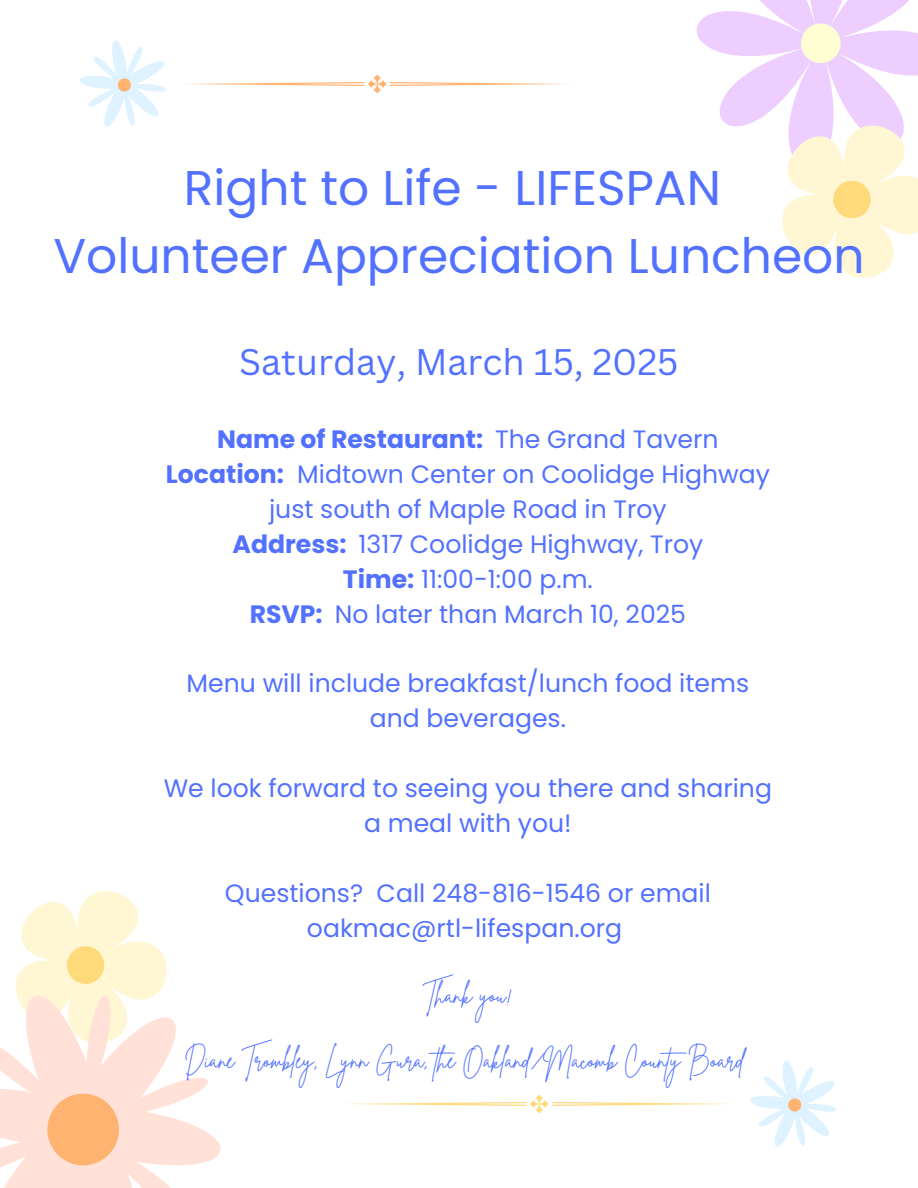
<style>
.page{position:relative;width:918px;height:1188px;background:#fff}
.page>*{position:absolute;margin:0;border:0;box-sizing:border-box;transform-origin:0 0}
.t1{font:48.75px/67.5px "Poppins";color:#5271ff;text-align:center}
.t2{font:36px "Canva Sans";color:#5271ff}
.t3{font:25.2px/34.8px "Poppins";color:#5271ff}
.t4{font:700 25.2px "Poppins";color:#5271ff}
.t5{font:23.55px "Brittany Signature";color:#5271ff}
.s1{font-weight:700}
</style>
<div class="page">
<svg style="left:696px;top:0;width:222px;height:127px;fill:#edceff"></svg>
<svg style="left:801px;top:24px;width:40px;height:39px;background:#fbf3db"></svg>
<svg style="left:738px;top:84px;width:180px;height:194px"></svg>
<svg style="left:21px;top:891px;width:145px;height:72px;fill:#fff7d3"></svg>
<svg style="left:67px;top:946px;width:37px;height:17px"></svg>
<svg style="left:0;top:963px;width:221px;height:225px;fill:#ffe1d7"></svg>
<svg style="left:47px;top:1094px;width:72px;height:71px;background:#ffbc85"></svg>
<svg style="left:79px;top:40px;width:492px;height:87px"></svg>
<svg style="left:346px;top:1060px;width:490px;height:87px"></svg>
<p class="t1" style="left:53px;top:155px;width:813px">Right to Life - LIFESPAN<br>Volunteer Appreciation Luncheon</p>
<p class="t2" style="left:239px;top:337px;width:441px">Saturday, March 15, 2025</p>
<p class="t4" style="left:217px;top:422px;width:267px">Name of Restaurant:</p>
<p class="t3" style="left:495px;top:422px;width:225px">The Grand Tavern</p>
<p class="t4" style="left:166px;top:457px;width:119px">Location:</p>
<p class="t3" style="left:297px;top:457px;width:474px">Midtown Center on Coolidge Highway</p>
<p class="t3" style="left:269px;top:492px;width:399px">just south of Maple Road in Troy</p>
<p class="t4" style="left:233px;top:526px;width:116px">Address:</p>
<h1 class="t3" style="left:343px;top:527px;width:362px;text-indent:16px">1317 Coolidge Highway, Troy<br><span class="s1">Time:</span> 11:00-1:00 p.m.</h1>
<h2 class="t4" style="left:250px;top:596px;width:74px">RSVP:</h2>
<p class="t3" style="left:335px;top:596px;width:353px">No later than March 10, 2025</p>
<p class="t3" style="left:187px;top:666px;width:564px">Menu will include breakfast/lunch food items</p>
<p class="t3" style="left:370px;top:701px;width:198px">and beverages.</p>
<p class="t3" style="left:164px;top:771px;width:610px">We look forward to seeing you there and sharing</p>
<p class="t3" style="left:364px;top:806px;width:209px">a meal with you!</p>
<p class="t3" style="left:307px;top:875px;width:405px;text-indent:70px">Call 248-816-1546 or email oakmac@rtl-lifespan.org</p>
<p class="t5" style="left:423px;top:979px;width:91px">Thank you!</p>
<p class="t5" style="left:185px;top:1045px;width:561px">Diane Trombley, Lynn Gura, the Oakland/Macomb County Board</p>
<p class="t3" style="left:225px;top:875px;width:140px">Questions?</p>
</div>
